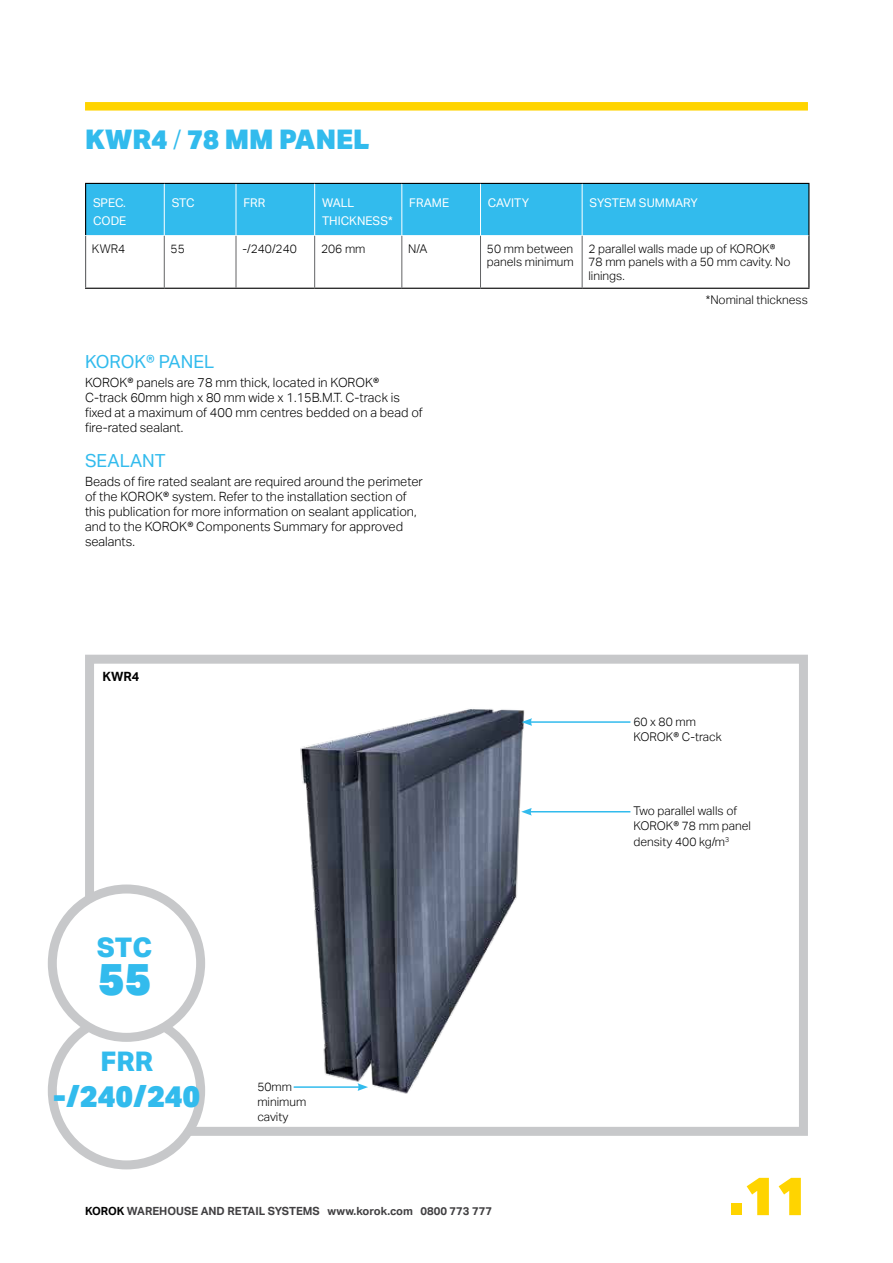
<style>
.page{position:relative;width:893px;height:1263px;background:#fff}
.page>*{position:absolute;margin:0;border:0;box-sizing:border-box;transform-origin:0 0}
.t1{font:900 54px "Aktiv Grotesk";color:#ffd400}
.t2{font:900 45px "Aktiv Grotesk";color:#32bbed}
.t3{font:900 30px "Aktiv Grotesk";color:#32bbed}
.t4{font:900 27px "Aktiv Grotesk";color:#32bbed}
.t5{font:800 27px "Aktiv Grotesk";color:#32bbed}
.t6{font:18px "Aktiv Grotesk";color:#32bbed}
.t7{font:300 12.75px/15px "Aktiv Grotesk";color:#000}
.t8{font:700 12.75px "Aktiv Grotesk";color:#000}
.t9{font:300 12px/15px "Aktiv Grotesk";color:#000}
.t10{font:12px/18px "Aktiv Grotesk";color:#fff}
.t11{font:700 11.25px "Aktiv Grotesk";color:#414042}
.s1{font-weight:300}
.s2{color:#000}
</style>
<div class="page">
<div style="left:85px;top:655px;width:723px;height:481px;border:9px solid #c7c8ca"></div>
<img style="left:293px;top:709px;width:281px;height:385px">
<hr style="left:529px;top:811px;width:101px;height:1px;background:#32bbed">
<svg style="left:521px;top:808px;width:11px;height:7px"></svg>
<hr style="left:530px;top:721px;width:100px;height:2px;background:#32bbed">
<svg style="left:522px;top:718px;width:10px;height:8px"></svg>
<hr style="left:294px;top:1086px;width:66px;height:2px;background:#32bbed">
<svg style="left:358px;top:1083px;width:10px;height:8px"></svg>
<div style="left:52px;top:1016px;width:149px;height:149px;background:#fff;border-radius:50%"></div>
<div style="left:48px;top:1012px;width:157px;height:157px;border:9px solid #c7c8ca;border-radius:50%"></div>
<div style="left:52px;top:889px;width:149px;height:148px;background:#fff;border-radius:50%"></div>
<div style="left:48px;top:884px;width:157px;height:158px;border:9px solid #c7c8ca;border-radius:50%"></div>
<div style="left:85px;top:102px;width:723px;height:9px;background:#ffd400;border:2px solid #ffd400"></div>
<div style="left:86px;top:184px;width:722px;height:51px;background:#32bbed"></div>
<hr style="left:85px;top:183px;width:79px;height:1px;background:#000">
<hr style="left:85px;top:184px;width:1px;height:51px;background:#000">
<hr style="left:164px;top:183px;width:72px;height:1px;background:#000">
<hr style="left:236px;top:183px;width:79px;height:1px;background:#000">
<hr style="left:315px;top:183px;width:87px;height:1px;background:#000">
<hr style="left:402px;top:183px;width:78px;height:1px;background:#000">
<hr style="left:480px;top:183px;width:102px;height:1px;background:#000">
<hr style="left:582px;top:183px;width:227px;height:1px;background:#000">
<hr style="left:808px;top:184px;width:1px;height:52px;background:#000">
<hr style="left:808px;top:236px;width:1px;height:52px;background:#000">
<hr style="left:85px;top:288px;width:79px;height:1px;background:#000">
<hr style="left:164px;top:288px;width:72px;height:1px;background:#000">
<hr style="left:236px;top:288px;width:79px;height:1px;background:#000">
<hr style="left:315px;top:288px;width:87px;height:1px;background:#000">
<hr style="left:402px;top:288px;width:78px;height:1px;background:#000">
<hr style="left:480px;top:288px;width:102px;height:1px;background:#000">
<hr style="left:582px;top:288px;width:227px;height:1px;background:#000">
<hr style="left:164px;top:184px;width:1px;height:51px;background:#fff">
<hr style="left:236px;top:184px;width:1px;height:51px;background:#fff">
<hr style="left:314px;top:184px;width:1px;height:51px;background:#fff">
<hr style="left:402px;top:184px;width:1px;height:51px;background:#fff">
<hr style="left:480px;top:184px;width:1px;height:51px;background:#fff">
<hr style="left:582px;top:184px;width:1px;height:51px;background:#fff">
<hr style="left:85px;top:236px;width:1px;height:52px;background:#636466">
<hr style="left:164px;top:236px;width:1px;height:52px;background:#636466">
<hr style="left:236px;top:236px;width:1px;height:52px;background:#636466">
<hr style="left:314px;top:236px;width:1px;height:52px;background:#636466">
<hr style="left:402px;top:236px;width:1px;height:52px;background:#636466">
<hr style="left:480px;top:236px;width:1px;height:52px;background:#636466">
<hr style="left:582px;top:236px;width:1px;height:52px;background:#636466">
<h3 class="t4" style="left:85px;top:124px;width:286px">KWR4 <span class="s1">/</span> 78 MM PANEL</h3>
<p class="t10" style="left:93px;top:194px;width:35px">SPEC.<br>CODE</p>
<p class="t10" style="left:172px;top:194px;width:24px">STC</p>
<p class="t10" style="left:243px;top:194px;width:23px">FRR</p>
<p class="t10" style="left:322px;top:194px;width:72px">WALL<br>THICKNESS*</p>
<p class="t10" style="left:409px;top:194px;width:41px">FRAME</p>
<p class="t10" style="left:488px;top:194px;width:43px">CAVITY</p>
<p class="t10" style="left:590px;top:194px;width:110px">SYSTEM SUMMARY</p>
<p class="t9" style="left:92px;top:242px;width:35px">KWR4</p>
<p class="t9" style="left:171px;top:242px;width:16px">55</p>
<p class="t9" style="left:242px;top:242px;width:56px">-/240/240</p>
<p class="t9" style="left:321px;top:242px;width:46px">206 mm</p>
<p class="t9" style="left:408px;top:242px;width:21px">N/A</p>
<p class="t9" style="left:487px;top:243px;width:88px;line-height:13.5px">50 mm between panels minimum</p>
<p class="t9" style="left:588px;top:243px;width:204px;line-height:13.5px">2 parallel walls made up of KOROK®<br>78 mm panels with a 50 mm cavity. No linings.</p>
<p class="t9" style="left:706px;top:293px;width:104px">*Nominal thickness</p>
<h3 class="t6" style="left:85px;top:351px;width:131px">KOROK® PANEL</h3>
<p class="t7" style="left:85px;top:376px;width:339px">KOROK® panels are 78 mm thick, located in KOROK® C-track 60mm high x 80 mm wide x 1.15B.M.T. C-track is fixed at a maximum of 400 mm centres bedded on a bead of fire-rated sealant.</p>
<h3 class="t6" style="left:85px;top:450px;width:82px">SEALANT</h3>
<p class="t7" style="left:85px;top:475px;width:339px">Beads of fire rated sealant are required around the perimeter of the KOROK® system. Refer to the installation section of this publication for more information on sealant application, and to the KOROK® Components Summary for approved sealants.</p>
<p class="t8" style="left:103px;top:669px;width:38px">KWR4</p>
<h3 class="t5" style="left:97px;top:931px;width:57px">STC</h3>
<h2 class="t2" style="left:98px;top:953px;width:55px">55</h2>
<h3 class="t5" style="left:100px;top:1046px;width:54px">FRR</h3>
<h3 class="t3" style="left:53px;top:1079px;width:149px">-/240/240</h3>
<p class="t9" style="left:257px;top:1080px;width:50px">50mm minimum cavity</p>
<p class="t11" style="left:85px;top:1205px;width:409px"><span class="s2">KOROK</span> WAREHOUSE AND RETAIL SYSTEMS www.korok.com 0800 773 777</p>
<p class="t9" style="left:633px;top:715px;width:90px">60 x 80 mm<br>KOROK® C-track</p>
<p class="t9" style="left:633px;top:805px;width:119px">Two parallel walls of<br>KOROK® 78 mm panel density 400 kg/m<sup>3</sup></p>
<h1 class="t1" style="left:728px;top:1165px;width:81px">.11</h1>
</div>
